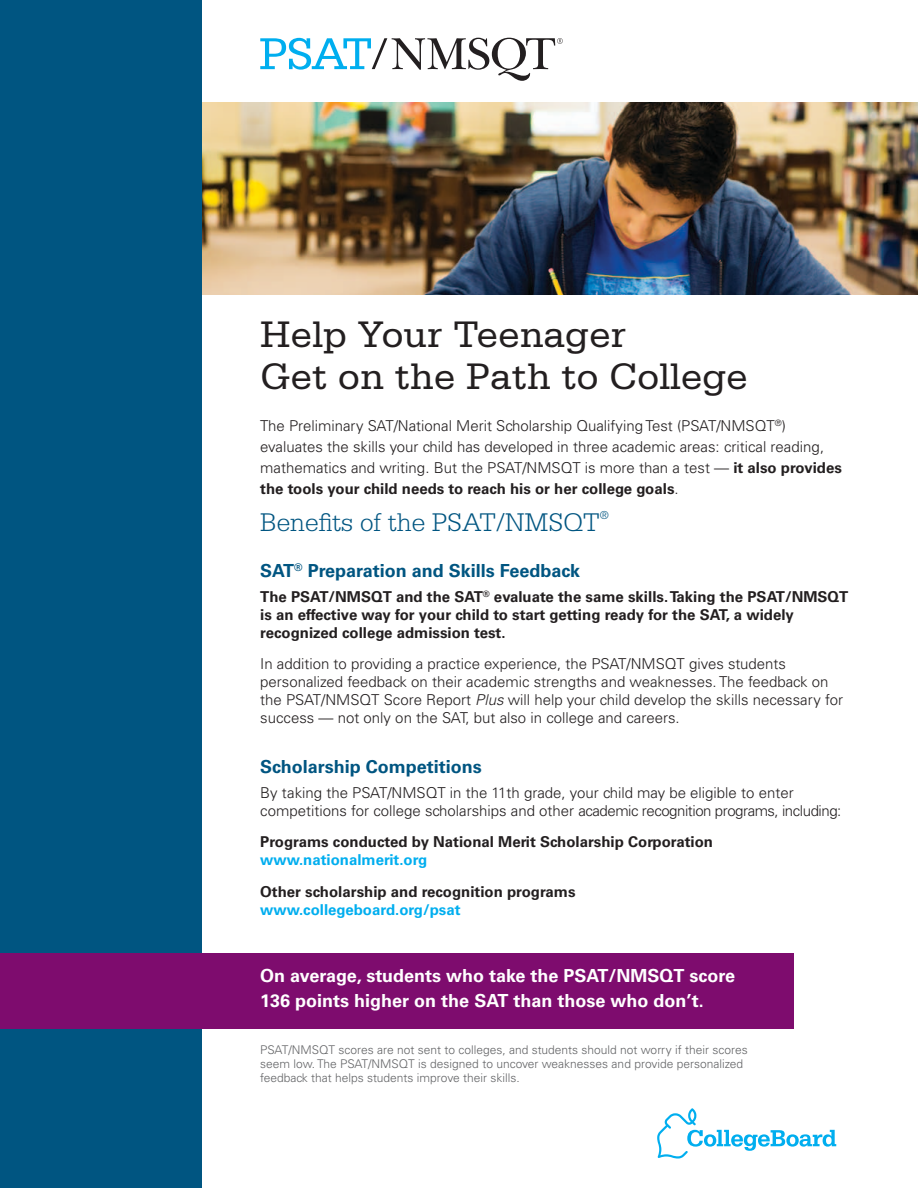
<style>
.page{position:relative;width:918px;height:1188px;background:#fff}
.page>*{position:absolute;margin:0;border:0;box-sizing:border-box;transform-origin:0 0}
.t1{font:39px/42px "Serifa Std";color:#231f20}
.t2{font:300 27px "Serifa Std";color:#005581}
.t3{font:700 18px/25.5px "Univers LT Std";color:#fff}
.t4{font:700 18px "Univers LT Std";color:#005581}
.t5{font:300 15px/18px "Univers LT Std";color:#231f20}
.t6{font:700 15px/18px "Univers LT Std";color:#231f20}
.t7{font:700 15px "Univers LT Std";color:#00aeef}
.t8{font:300 12px/14.4px "Univers LT Std";color:#636466}
.s1{font-weight:700}
.s2{font-style:italic}
</style>
<div class="page">
<img style="left:202px;top:102px;width:716px;height:193px">
<div style="left:0;top:0;width:202px;height:1188px;background:#005581"></div>
<div style="left:0;top:953px;width:794px;height:75px;background:#7e0c6e"></div>
<svg style="left:657px;top:1108px;width:179px;height:51px"></svg>
<svg style="left:260px;top:38px;width:303px;height:43px"></svg>
<h1 class="t1" style="left:260px;top:314px;width:489px">Help Your Teenager<br>Get on the Path to College</h1>
<p class="t5" style="left:260px;top:415px;width:583px;line-height:21px">The Preliminary SAT/National Merit Scholarship Qualifying Test (PSAT/NMSQT<sup>®</sup>) evaluates the skills your child has developed in three academic areas: critical reading, mathematics and writing. But the PSAT/NMSQT is more than a test — <span class="s1">it also provides the tools your child needs to reach his or her college goals</span>.</p>
<h2 class="t2" style="left:260px;top:507px;width:351px">Benefits of the PSAT/NMSQT<sup>®</sup></h2>
<p class="t4" style="left:260px;top:560px;width:321px">SAT<sup>®</sup> Preparation and Skills Feedback</p>
<p class="t6" style="left:260px;top:588px;width:590px">The PSAT/NMSQT and the SAT<sup>®</sup> evaluate the same skills. Taking the PSAT/NMSQT is an effective way for your child to start getting ready for the SAT, a widely recognized college admission test.</p>
<p class="t5" style="left:260px;top:655px;width:584px">In addition to providing a practice experience, the PSAT/NMSQT gives students personalized feedback on their academic strengths and weaknesses. The feedback on the PSAT/NMSQT Score Report <span class="s2">Plus</span> will help your child develop the skills necessary for success — not only on the SAT, but also in college and careers.</p>
<p class="t4" style="left:260px;top:756px;width:223px">Scholarship Competitions</p>
<p class="t5" style="left:260px;top:783px;width:583px">By taking the PSAT/NMSQT in the 11th grade, your child may be eligible to enter competitions for college scholarships and other academic recognition programs, including:</p>
<p class="t6" style="left:260px;top:833px;width:454px">Programs conducted by National Merit Scholarship Corporation</p>
<p class="t7" style="left:260px;top:851px;width:169px">www.nationalmerit.org</p>
<p class="t6" style="left:260px;top:882px;width:317px">Other scholarship and recognition programs</p>
<p class="t7" style="left:260px;top:900px;width:202px">www.collegeboard.org/psat</p>
<p class="t3" style="left:260px;top:963px;width:476px">On average, students who take the PSAT/NMSQT score<br>136 points higher on the SAT than those who don’t.</p>
<p class="t8" style="left:260px;top:1042px;width:489px">PSAT/NMSQT scores are not sent to colleges, and students should not worry if their scores seem low. The PSAT/NMSQT is designed to uncover weaknesses and provide personalized feedback that helps students improve their skills.</p>
</div>
